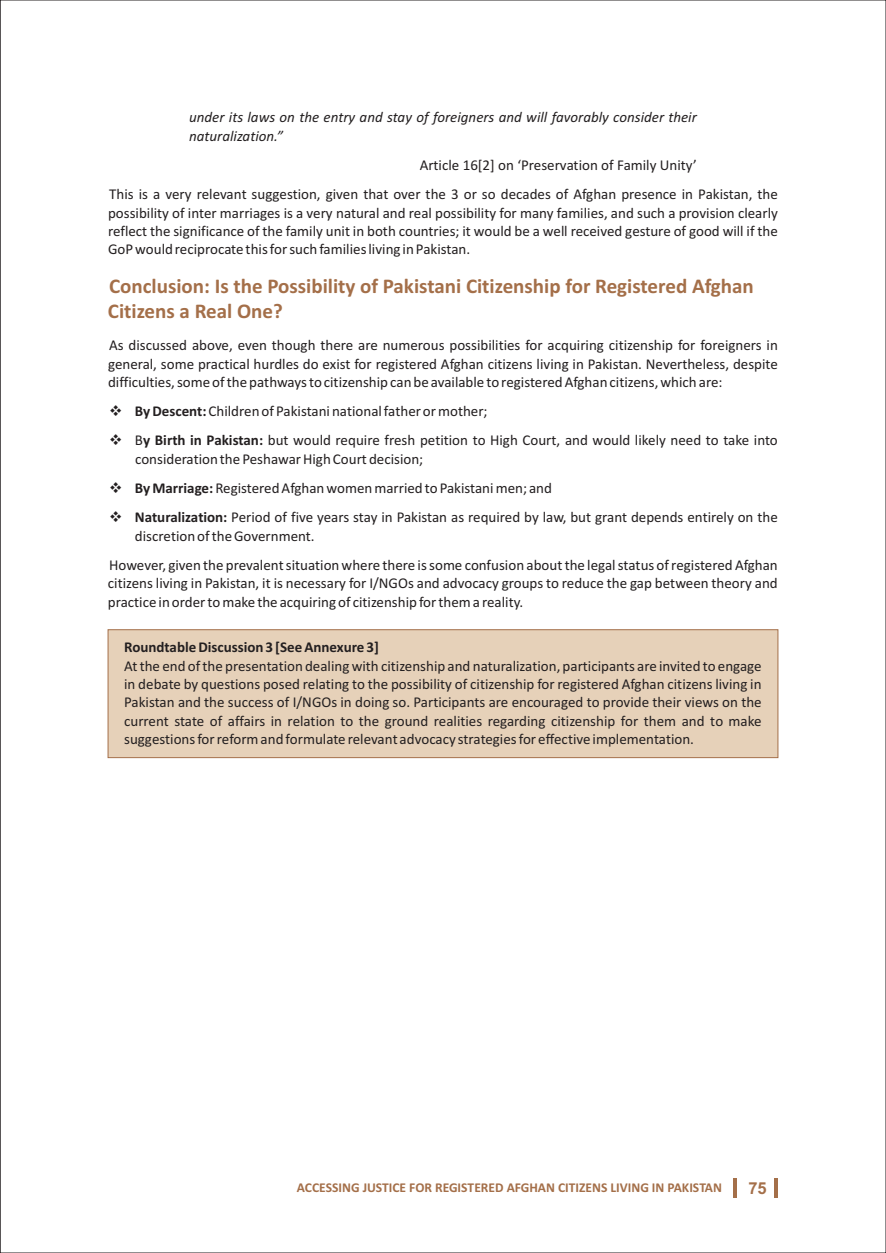
<style>
.page{position:relative;width:886px;height:1253px;background:#fff}
.page>*{position:absolute;margin:0;border:0;box-sizing:border-box;transform-origin:0 0}
.t1{font:700 21px/25.7px "Calibri";color:#a46f49}
.t2{font:700 16.5px "Arial";color:#a46f49}
.t3{font:15px/18.3px "Calibri";color:#231f20}
.t4{font:italic 15px/18.3px "Calibri";color:#231f20}
.t5{font:700 15px "Calibri";color:#231f20}
.t6{font:700 13.5px "Calibri";color:#a46f49}
.s1{font-weight:700}
</style>
<div class="page">
<div style="left:107px;top:629px;width:672px;height:129px;background:#e6d1b9"></div>
<hr style="left:733px;top:1178px;width:3px;height:19px;background:#a46f49">
<hr style="left:774px;top:1178px;width:4px;height:19px;background:#a46f49">
<p class="t4" style="left:189px;top:109px;width:509px">under its laws on the entry and stay of foreigners and will favorably consider their naturalization.”</p>
<p class="t3" style="left:109px;top:152px;width:670px;line-height:29.2px;text-indent:310px">Article 16[2] on ‘Preservation of Family Unity’<br>This is a very relevant suggestion, given that over the 3 or so decades of Afghan presence in Pakistan, the</p>
<p class="t3" style="left:108px;top:205px;width:671px;text-align:justify">possibility of inter marriages is a very natural and real possibility for many families, and such a provision clearly reflect the significance of the family unit in both countries; it would be a well received gesture of good will if the GoP would reciprocate this for such families living in Pakistan.</p>
<h1 class="t1" style="left:108px;top:275px;width:647px">Conclusion: Is the Possibility of Pakistani Citizenship for Registered Afghan<br>Citizens a Real One?</h1>
<p class="t3" style="left:108px;top:337px;width:671px;text-align:justify">As discussed above, even though there are numerous possibilities for acquiring citizenship for foreigners in general, some practical hurdles do exist for registered Afghan citizens living in Pakistan. Nevertheless, despite difficulties, some of the pathways to citizenship can be available to registered Afghan citizens, which are:</p>
<p class="t3" style="left:135px;top:398px;width:644px;line-height:29.2px"><span class="s1">By Descent:</span> Children of Pakistani national father or mother;<br>B<span class="s1">y Birth in Pakistan:</span> but would require fresh petition to High Court, and would likely need to take into</p>
<p class="t3" style="left:135px;top:451px;width:290px">consideration the Peshawar High Court decision;</p>
<p class="t3" style="left:135px;top:475px;width:644px;line-height:29.2px"><span class="s1">By Marriage:</span> Registered Afghan women married to Pakistani men; and<br><span class="s1">Naturalization:</span> Period of five years stay in Pakistan as required by law, but grant depends entirely on the</p>
<p class="t3" style="left:109px;top:522px;width:670px;line-height:29.2px;text-indent:26px">discretion of the Government.<br>However, given the prevalent situation where there is some confusion about the legal status of registered Afghan</p>
<p class="t3" style="left:108px;top:575px;width:671px">citizens living in Pakistan, it is necessary for I/NGOs and advocacy groups to reduce the gap between theory and practice in order to make the acquiring of citizenship for them a reality.</p>
<p class="t5" style="left:124px;top:641px;width:256px">Roundtable Discussion 3 [See Annexure 3]</p>
<p class="t3" style="left:124px;top:658px;width:639px;text-align:justify">At the end of the presentation dealing with citizenship and naturalization, participants are invited to engage in debate by questions posed relating to the possibility of citizenship for registered Afghan citizens living in Pakistan and the success of I/NGOs in doing so. Participants are encouraged to provide their views on the current state of affairs in relation to the ground realities regarding citizenship for them and to make suggestions for reform and formulate relevant advocacy strategies for effective implementation.</p>
<p class="t6" style="left:297px;top:1182px;width:426px">ACCESSING JUSTICE FOR REGISTERED AFGHAN CITIZENS LIVING IN PAKISTAN</p>
<p class="t2" style="left:748px;top:1182px;width:20px">75</p>
</div>
